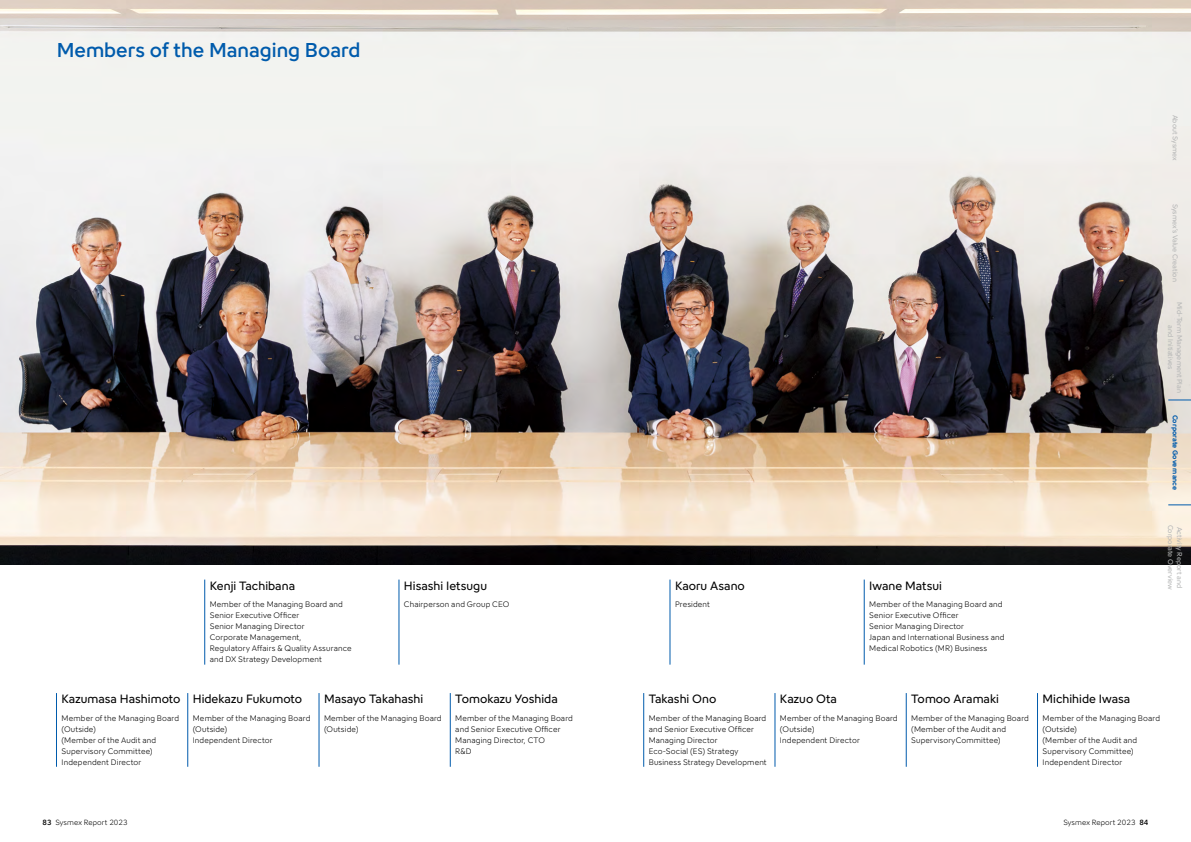
<style>
.page{position:relative;width:1191px;height:842px;background:#fff}
.page>*{position:absolute;margin:0;border:0;box-sizing:border-box;transform-origin:0 0}
.t1{font:500 20px "Sysmex";color:#005bac}
.t2{font:12px "Sysmex";color:#000}
.t3{font:300 8px/11px "Sysmex";letter-spacing:.02em;color:#000}
.t4{font:300 7.5px "Sysmex";letter-spacing:.01em;color:#000}
.t5{font:7px/9px "Sysmex";color:#b5b6b6;text-align:center}
.t6{font:700 7px "Sysmex";color:#005bac}
.s1{font-weight:500}
</style>
<div class="page">
<img style="left:0;top:0;width:1191px;height:564px">
<hr style="left:399px;top:580px;width:1px;height:85px;background:#005bac">
<hr style="left:204px;top:580px;width:1px;height:85px;background:#005bac">
<hr style="left:864px;top:580px;width:1px;height:85px;background:#005bac">
<hr style="left:669px;top:580px;width:1px;height:85px;background:#005bac">
<hr style="left:56px;top:693px;width:1px;height:74px;background:#005bac">
<hr style="left:187px;top:693px;width:1px;height:74px;background:#005bac">
<hr style="left:319px;top:693px;width:1px;height:74px;background:#005bac">
<hr style="left:450px;top:693px;width:1px;height:74px;background:#005bac">
<hr style="left:643px;top:693px;width:1px;height:74px;background:#005bac">
<hr style="left:774px;top:693px;width:1px;height:74px;background:#005bac">
<hr style="left:906px;top:693px;width:1px;height:74px;background:#005bac">
<hr style="left:1037px;top:693px;width:1px;height:74px;background:#005bac">
<svg style="left:1168px;top:505px;width:23px;height:1px"></svg>
<svg style="left:1168px;top:400px;width:23px;height:1px"></svg>
<h1 class="t1" style="left:57px;top:37px;width:305px">Members of the Managing Board</h1>
<h2 class="t2" style="left:210px;top:578px;width:87px">Kenji Tachibana</h2>
<p class="t3" style="left:210px;top:599px;width:143px">Member of the Managing Board and<br>Senior Executive Officer<br>Senior Managing Director<br>Corporate Management,<br>Regulatory Affairs &amp; Quality Assurance and DX Strategy Development</p>
<h2 class="t2" style="left:404px;top:578px;width:85px">Hisashi Ietsugu</h2>
<p class="t3" style="left:404px;top:599px;width:107px">Chairperson and Group CEO</p>
<h2 class="t2" style="left:61px;top:691px;width:120px">Kazumasa Hashimoto</h2>
<p class="t3" style="left:61px;top:712px;width:119px">Member of the Managing Board (Outside)<br>(Member of the Audit and<br>Supervisory Committee)<br>Independent Director</p>
<h2 class="t2" style="left:193px;top:691px;width:111px">Hidekazu Fukumoto</h2>
<p class="t3" style="left:193px;top:712px;width:119px">Member of the Managing Board (Outside)<br>Independent Director</p>
<h2 class="t2" style="left:324px;top:691px;width:101px">Masayo Takahashi</h2>
<p class="t3" style="left:324px;top:712px;width:119px">Member of the Managing Board (Outside)</p>
<h2 class="t2" style="left:455px;top:691px;width:104px">Tomokazu Yoshida</h2>
<p class="t3" style="left:455px;top:712px;width:119px">Member of the Managing Board and Senior Executive Officer<br>Managing Director, CTO<br>R&amp;D</p>
<p class="t5" style="left:1179px;top:115px;width:48px;rotate:90deg">About Sysmex</p>
<h2 class="t2" style="left:675px;top:578px;width:71px">Kaoru Asano</h2>
<p class="t3" style="left:675px;top:599px;width:36px">President</p>
<h2 class="t2" style="left:869px;top:578px;width:74px">Iwane Matsui</h2>
<p class="t3" style="left:869px;top:599px;width:137px">Member of the Managing Board and<br>Senior Executive Officer<br>Senior Managing Director<br>Japan and International Business and<br>Medical Robotics (MR) Business</p>
<p class="t5" style="left:1179px;top:204px;width:79px;rotate:90deg">Sysmex’s Value Creation</p>
<p class="t5" style="left:1184px;top:302px;width:92px;rotate:90deg">Mid-Term Management Plan and Initiatives</p>
<p class="t6" style="left:1179px;top:415px;width:77px;rotate:90deg">Corporate Governance</p>
<p class="t5" style="left:1175px;top:524px;width:67px;rotate:90deg">Corporate Overview</p>
<p class="t5" style="left:1184px;top:527px;width:63px;rotate:90deg">Activity Report and</p>
<h2 class="t2" style="left:648px;top:691px;width:69px">Takashi Ono</h2>
<p class="t3" style="left:648px;top:712px;width:119px">Member of the Managing Board and Senior Executive Officer<br>Managing Director<br>Eco-Social (ES) Strategy<br>Business Strategy Development</p>
<h2 class="t2" style="left:780px;top:691px;width:59px">Kazuo Ota</h2>
<p class="t3" style="left:780px;top:712px;width:119px">Member of the Managing Board (Outside)<br>Independent Director</p>
<h2 class="t2" style="left:911px;top:691px;width:89px">Tomoo Aramaki</h2>
<p class="t3" style="left:911px;top:712px;width:119px">Member of the Managing Board (Member of the Audit and<br>SupervisoryCommittee)</p>
<h2 class="t2" style="left:1042px;top:691px;width:89px">Michihide Iwasa</h2>
<p class="t3" style="left:1042px;top:712px;width:119px">Member of the Managing Board (Outside)<br>(Member of the Audit and<br>Supervisory Committee)<br>Independent Director</p>
<p class="t4" style="left:43px;top:817px;width:87px"><span class="s1">83</span> Sysmex Report 2023</p>
<p class="t4" style="left:1063px;top:817px;width:87px">Sysmex Report 2023 <span class="s1">84</span></p>
</div>
